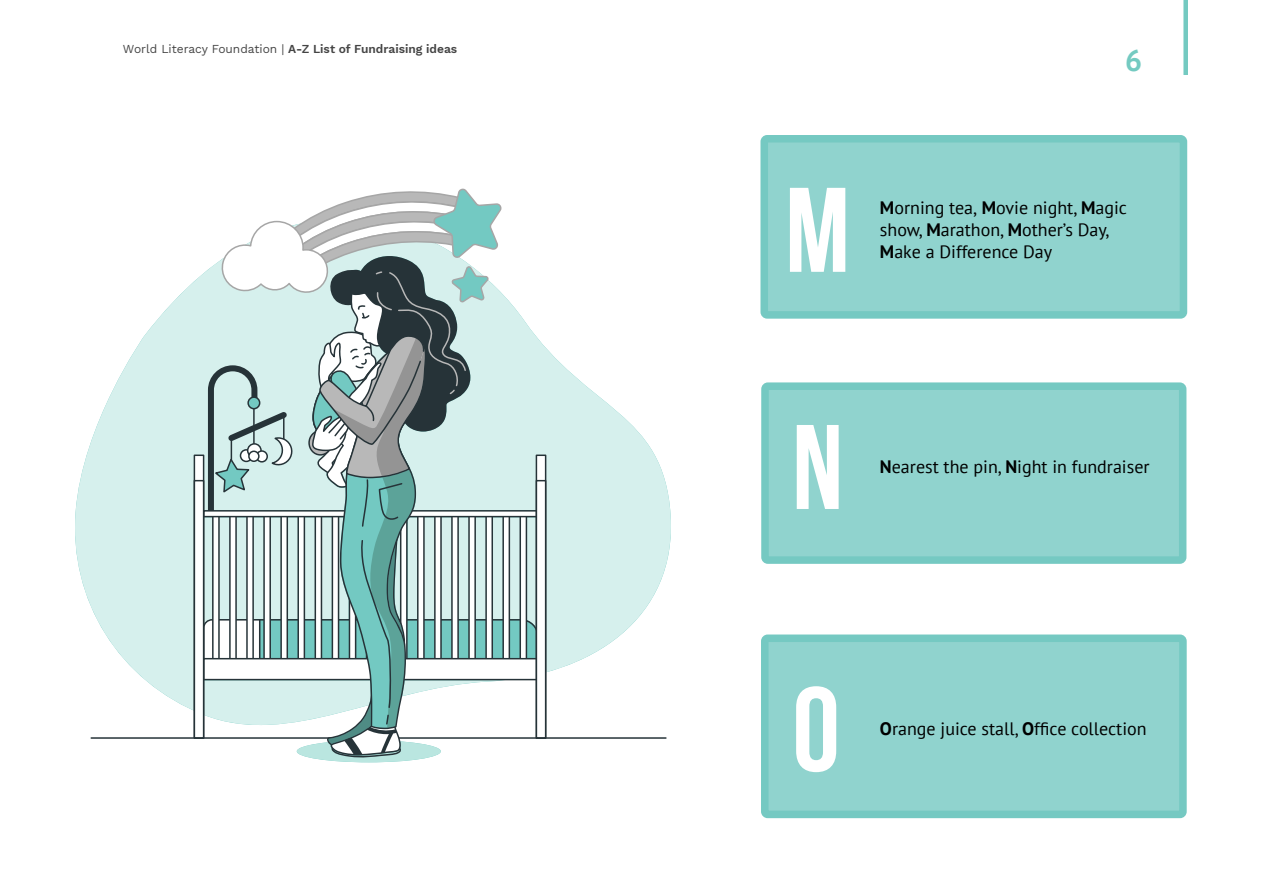
<style>
.page{position:relative;width:1263px;height:893px;background:#fff}
.page>*{position:absolute;margin:0;border:0;box-sizing:border-box;transform-origin:0 0}
.t1{font:700 120px/237.1px "Bebas Neue";color:#fff}
.t2{font:700 30px "PT Sans";color:#74cac1}
.t3{font:18px/21.6px "PT Sans";color:#000}
.t4{font:600 12px "Work Sans";color:#454545}
.s1{font-weight:400}
.s2{font-weight:700}
</style>
<div class="page">
<div style="left:1183px;top:0;width:5px;height:75px;background:#74cac1"></div>
<div style="left:766px;top:636px;width:416px;height:181px;background:#90d3ce;border-radius:3px"></div>
<div style="left:761px;top:634px;width:426px;height:184px;border:8px solid #75c9c2;border-radius:3px"></div>
<div style="left:766px;top:384px;width:415px;height:179px;background:#90d3ce;border-radius:3px"></div>
<div style="left:761px;top:382px;width:425px;height:182px;border:8px solid #75c9c2;border-radius:3px"></div>
<div style="left:765px;top:136px;width:417px;height:181px;background:#90d3ce;border-radius:3px"></div>
<div style="left:760px;top:135px;width:427px;height:184px;border:8px solid #75c9c2;border-radius:3px"></div>
<svg style="left:75px;top:274px;width:596px;height:451px;fill:#d6f0ed"></svg>
<div style="left:194px;top:454px;width:10px;height:285px;background:#fff;border:2px solid #263338"></div>
<div style="left:194px;top:480px;width:10px;height:259px;background:#fff;border:2px solid #263338"></div>
<div style="left:536px;top:454px;width:10px;height:285px;background:#fff;border:2px solid #263338"></div>
<div style="left:536px;top:480px;width:10px;height:259px;background:#fff;border:2px solid #263338"></div>
<hr style="left:91px;top:737px;width:576px;height:2px;background:#263338">
<svg style="left:202px;top:188px;width:337px;height:574px"></svg>
<p class="t4" style="left:123px;top:39px;width:336px"><span class="s1">World Literacy Foundation |</span> A-Z List of Fundraising ideas</p>
<h2 class="t2" style="left:1125px;top:41px;width:19px">6</h2>
<h1 class="t1" style="left:785px;top:110px;width:66px">M<br>N</h1>
<p class="t3" style="left:880px;top:197px;width:248px"><span class="s2">M</span>orning tea, <span class="s2">M</span>ovie night, <span class="s2">M</span>agic show, <span class="s2">M</span>arathon, <span class="s2">M</span>other’s Day,<br><span class="s2">M</span>ake a Difference Day</p>
<p class="t3" style="left:880px;top:456px;width:271px"><span class="s2">N</span>earest the pin, <span class="s2">N</span>ight in fundraiser</p>
<h1 class="t1" style="left:792px;top:610px;width:49px">O</h1>
<p class="t3" style="left:880px;top:718px;width:268px"><span class="s2">O</span>range juice stall, <span class="s2">O</span>ffice collection</p>
</div>
